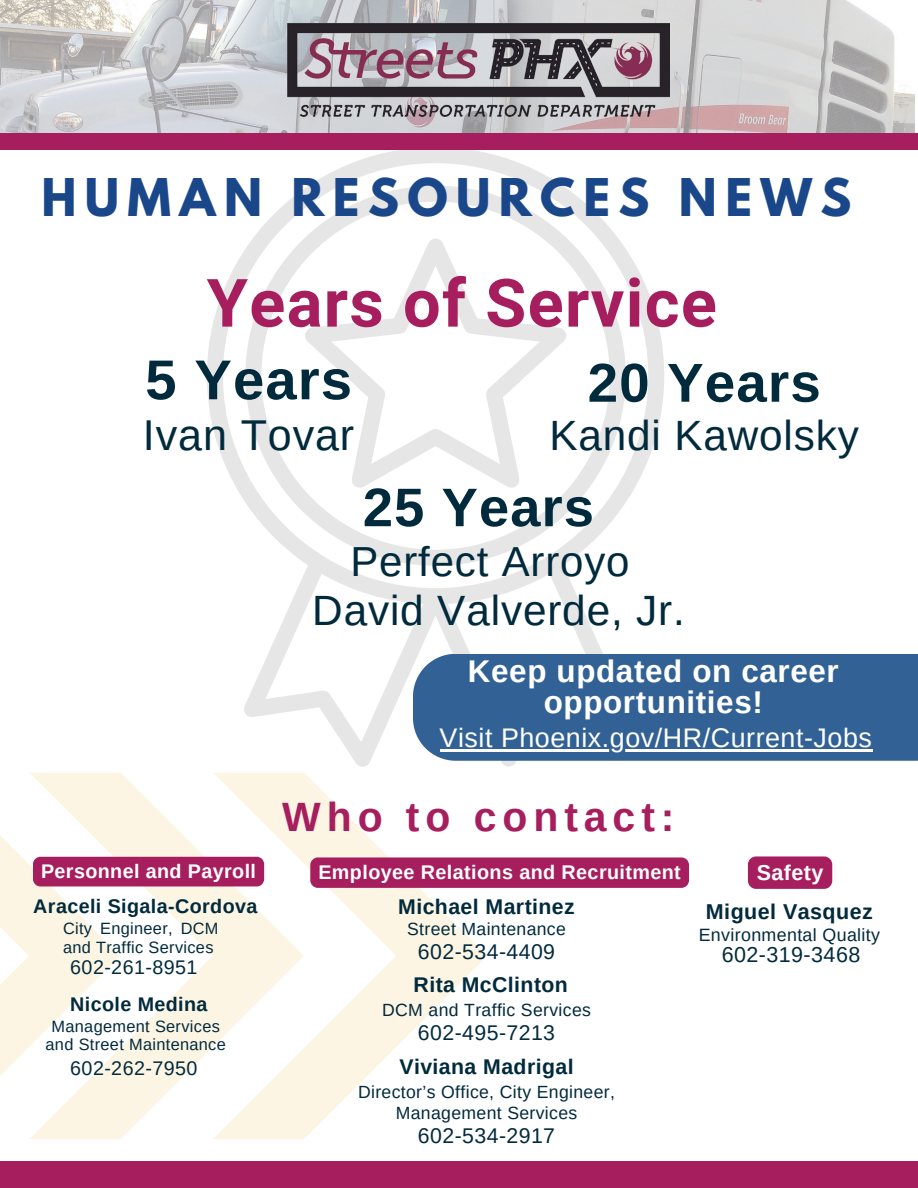
<style>
.page{position:relative;width:918px;height:1188px;background:#fff}
.page>*{position:absolute;margin:0;border:0;box-sizing:border-box;transform-origin:0 0}
.t1{font:700 66.75px "Roboto";letter-spacing:.02em;color:#a71e5e}
.t2{font:700 56.25px "Arimo";letter-spacing:.02em;color:#022a3d}
.t3{font:700 54.75px "Arimo";letter-spacing:.02em;color:#022a3d}
.t4{font:700 54.3px "Arimo";letter-spacing:.02em;color:#022a3d}
.t5{font:700 46.05px "League Spartan";letter-spacing:.185em;color:#1a4789}
.t6{font:43.05px "Arimo";letter-spacing:.02em;color:#022a3d}
.t7{font:42.3px "Arimo";letter-spacing:.02em;color:#022a3d}
.t8{font:42px "Arimo";letter-spacing:.02em;color:#022a3d}
.t9{font:700 40.95px "Arimo";letter-spacing:.145em;color:#a71e5e}
.t10{font:700 31.35px/31.3px "Arimo";letter-spacing:.02em;color:#fff;text-align:center}
.t11{font:26.85px "Arimo";letter-spacing:.02em;color:#fff}
.t12{font:700 21.45px "Arimo";letter-spacing:.02em;color:#022a3d}
.t13{font:21.45px "Arimo";letter-spacing:.02em;color:#022a3d}
.t14{font:700 21.45px "Arimo";letter-spacing:.02em;color:#fff}
.t15{font:700 21.3px "Arimo";letter-spacing:.02em;color:#022a3d}
.t16{font:21.3px "Arimo";letter-spacing:.02em;color:#022a3d}
.t17{font:700 19.8px "Arimo";letter-spacing:.02em;color:#fff}
.t18{font:700 19.65px "Arimo";letter-spacing:.02em;color:#022a3d}
.t19{font:19.65px "Arimo";letter-spacing:.02em;color:#022a3d}
.t20{font:700 19.65px "Arimo";letter-spacing:.02em;color:#fff}
.t21{font:17.85px "Arimo";letter-spacing:.02em;color:#022a3d}
.t22{font:17.7px/20.7px "Arimo";letter-spacing:.02em;color:#022a3d;text-align:center}
.t23{font:16.35px/19.2px "Arimo";letter-spacing:.02em;color:#022a3d}
</style>
<div class="page">
<svg style="left:207px;top:150px;width:457px;height:617px"></svg>
<img style="left:0;top:0;width:914px;height:134px">
<div style="left:0;top:1161px;width:918px;height:27px;background:#a71e5e"></div>
<img style="left:288px;top:23px;width:381px;height:94px">
<div style="left:0;top:134px;width:918px;height:16px;background:#a71e5e"></div>
<svg style="left:304px;top:773px;width:183px;height:366px"></svg>
<svg style="left:120px;top:773px;width:184px;height:366px"></svg>
<svg style="left:0;top:773px;width:120px;height:366px;fill:#fcf5e3"></svg>
<div style="left:413px;top:654px;width:505px;height:107px;background:#326295"></div>
<hr style="left:440px;top:749px;width:433px;height:2px;background:#fff">
<div style="left:33px;top:857px;width:231px;height:29px;background:#a71e5e"></div>
<svg style="left:310px;top:857px;width:379px;height:31px;background:#a92361"></svg>
<div style="left:748px;top:856px;width:84px;height:33px;background:#a71e5e;border-radius:8px"></div>
<p class="t5" style="left:41px;top:175px;width:812px">HUMAN RESOURCES NEWS</p>
<h2 class="t1" style="left:207px;top:265px;width:512px">Years of Service</h2>
<h3 class="t2" style="left:145px;top:348px;width:208px">5 Years</h3>
<h4 class="t6" style="left:143px;top:411px;width:213px">Ivan Tovar</h4>
<h4 class="t3" style="left:588px;top:352px;width:235px">20 Years</h4>
<h1 class="t7" style="left:549px;top:412px;width:311px">Kandi Kawolsky</h1>
<p class="t4" style="left:363px;top:477px;width:233px">25 Years</p>
<h2 class="t8" style="left:350px;top:538px;width:281px">Perfect Arroyo</h2>
<h2 class="t7" style="left:312px;top:587px;width:374px">David Valverde, Jr.</h2>
<h4 class="t10" style="left:468px;top:655px;width:372px">Keep updated on career opportunities!</h4>
<h4 class="t11" style="left:440px;top:723px;width:434px">Visit Phoenix.gov/HR/Current-Jobs</h4>
<p class="t20" style="left:41px;top:860px;width:216px">Personnel and Payroll</p>
<p class="t23" style="left:63px;top:918px;width:157px">City Engineer, DCM and Traffic Services</p>
<p class="t18" style="left:33px;top:895px;width:226px">Araceli Sigala-Cordova</p>
<p class="t19" style="left:70px;top:957px;width:129px">602-261-8951</p>
<p class="t18" style="left:70px;top:993px;width:139px">Nicole Medina</p>
<p class="t23" style="left:52px;top:1017px;width:170px">Management Services</p>
<p class="t23" style="left:46px;top:1034px;width:182px">and Street Maintenance</p>
<p class="t19" style="left:70px;top:1057px;width:129px">602-262-7950</p>
<h6 class="t9" style="left:282px;top:794px;width:394px">Who to contact:</h6>
<p class="t17" style="left:318px;top:862px;width:364px">Employee Relations and Recruitment</p>
<p class="t22" style="left:407px;top:919px;width:160px">Street Maintenance</p>
<p class="t15" style="left:398px;top:894px;width:178px">Michael Martinez</p>
<p class="t16" style="left:418px;top:940px;width:139px">602-534-4409</p>
<p class="t15" style="left:414px;top:973px;width:156px">Rita McClinton</p>
<h5 class="t16" style="left:418px;top:1020px;width:139px">602-495-7213</h5>
<p class="t22" style="left:382px;top:999px;width:210px">DCM and Traffic Services</p>
<p class="t15" style="left:399px;top:1055px;width:176px">Viviana Madrigal</p>
<p class="t22" style="left:358px;top:1082px;width:259px">Director’s Office, City Engineer,<br>Management Services</p>
<p class="t16" style="left:418px;top:1124px;width:139px">602-534-2917</p>
<p class="t14" style="left:757px;top:860px;width:68px">Safety</p>
<p class="t12" style="left:706px;top:899px;width:168px">Miguel Vasquez</p>
<p class="t13" style="left:722px;top:943px;width:140px">602-319-3468</p>
<p class="t21" style="left:699px;top:924px;width:183px">Environmental Quality</p>
</div>
